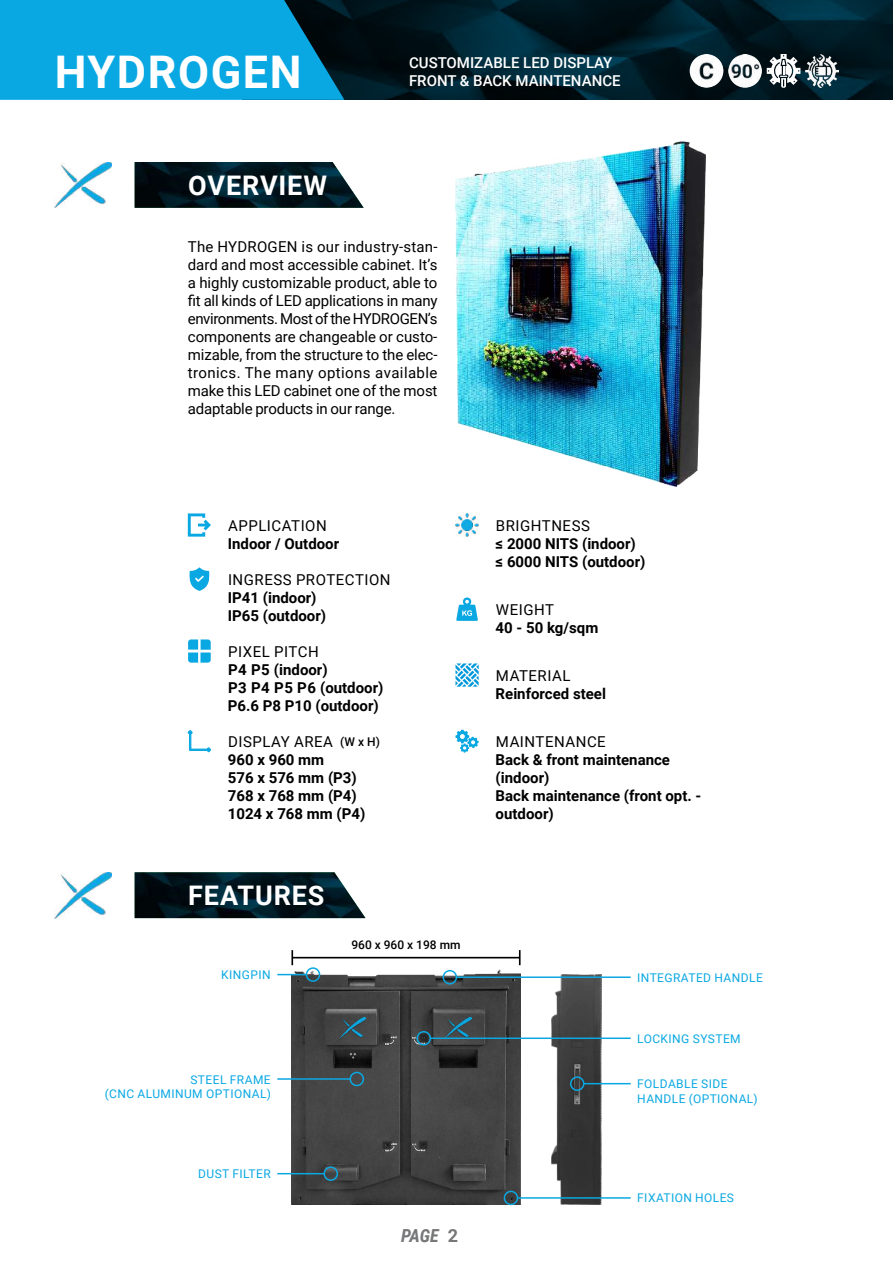
<style>
.page{position:relative;width:893px;height:1263px;background:#fff}
.page>*{position:absolute;margin:0;border:0;box-sizing:border-box;transform-origin:0 0}
.t1{font:700 45px "Roboto";letter-spacing:.035em;color:#fff}
.t2{font:700 27px "Roboto";letter-spacing:.03em;color:#fff}
.t3{font:italic 700 18px "Roboto Condensed";color:#767778}
.t4{font:15px/18px "Roboto";letter-spacing:.035em;color:#000;text-align:justify}
.t5{font:700 15px/18px "Roboto";color:#000}
.t6{font:500 15px/18px "Roboto";color:#fff}
.t7{font:12px/14.4px "Roboto";letter-spacing:.035em;color:#0aa8e2}
.t8{font:500 12px "Roboto";color:#000}
.s1{font-family:"Roboto";font-style:normal;color:#787677}
</style>
<div class="page">
<img style="left:344px;top:0;width:549px;height:100px">
<svg style="left:0;top:0;width:344px;height:100px;background:#099cd1"></svg>
<svg style="left:767px;top:54px;width:33px;height:34px"></svg>
<img style="left:805px;top:54px;width:34px;height:34px">
<img style="left:728px;top:54px;width:34px;height:34px;border-radius:17px">
<img style="left:690px;top:54px;width:33px;height:34px;border-radius:17px">
<hr style="left:292px;top:957px;width:228px;height:1px;background:#000">
<svg style="left:519px;top:950px;width:2px;height:15px"></svg>
<svg style="left:291px;top:950px;width:2px;height:15px"></svg>
<img style="left:291px;top:969px;width:230px;height:235px">
<img style="left:551px;top:975px;width:50px;height:229px">
<img style="left:339px;top:1017px;width:27px;height:21px">
<img style="left:444px;top:1017px;width:27px;height:20px">
<div style="left:570px;top:1076px;width:14px;height:15px;border:2px solid #0aa8e2;border-radius:50%"></div>
<div style="left:416px;top:1031px;width:15px;height:14px;border:2px solid #0aa8e2;border-radius:50%"></div>
<div style="left:443px;top:970px;width:14px;height:14px;border:2px solid #0aa8e2;border-radius:50%"></div>
<div style="left:504px;top:1191px;width:14px;height:14px;border:2px solid #0aa8e2;border-radius:50%"></div>
<div style="left:323px;top:1166px;width:15px;height:15px;border:2px solid #0aa8e2;border-radius:50%"></div>
<div style="left:350px;top:1072px;width:14px;height:14px;border:2px solid #0aa8e2;border-radius:50%"></div>
<div style="left:306px;top:967px;width:14px;height:15px;border:2px solid #0aa8e2;border-radius:50%"></div>
<hr style="left:584px;top:1083px;width:47px;height:1px;background:#0aa8e2">
<hr style="left:430px;top:1037px;width:201px;height:2px;background:#0aa8e2">
<hr style="left:456px;top:976px;width:175px;height:2px;background:#0aa8e2">
<hr style="left:518px;top:1197px;width:113px;height:2px;background:#0aa8e2">
<hr style="left:277px;top:1173px;width:47px;height:1px;background:#0aa8e2">
<hr style="left:277px;top:1078px;width:74px;height:2px;background:#0aa8e2">
<hr style="left:277px;top:974px;width:30px;height:1px;background:#0aa8e2">
<img style="left:455px;top:142px;width:250px;height:344px">
<svg style="left:189px;top:567px;width:20px;height:24px"></svg>
<svg style="left:188px;top:639px;width:23px;height:24px"></svg>
<svg style="left:188px;top:513px;width:23px;height:24px"></svg>
<svg style="left:455px;top:663px;width:24px;height:24px"></svg>
<svg style="left:455px;top:730px;width:24px;height:23px"></svg>
<svg style="left:456px;top:597px;width:22px;height:24px"></svg>
<svg style="left:188px;top:730px;width:23px;height:23px"></svg>
<img style="left:455px;top:513px;width:24px;height:24px">
<img style="left:135px;top:872px;width:230px;height:46px">
<img style="left:135px;top:162px;width:229px;height:46px">
<img style="left:54px;top:872px;width:58px;height:46px">
<img style="left:54px;top:162px;width:58px;height:46px">
<h1 class="t1" style="left:55px;top:40px;width:248px">HYDROGEN</h1>
<h2 class="t2" style="left:188px;top:167px;width:140px">OVERVIEW</h2>
<p class="t6" style="left:409px;top:53px;width:213px">CUSTOMIZABLE LED DISPLAY<br>FRONT &amp; BACK MAINTENANCE</p>
<p class="t4" style="left:188px;top:237px;width:251px">The HYDROGEN is our industry-stan&shy;dard and most accessible cabinet. It’s a highly customizable product, able to fit all kinds of LED applications in many environments. Most of the HYDROGEN’s components are changeable or custo&shy;mizable, from the structure to the elec&shy;tronics. The many options available make this LED cabinet one of the most adaptable products in our range.</p>
<p class="t4" style="left:228px;top:516px;width:100px">APPLICATION</p>
<p class="t5" style="left:228px;top:534px;width:113px">Indoor / Outdoor</p>
<p class="t4" style="left:228px;top:570px;width:164px">INGRESS PROTECTION</p>
<p class="t5" style="left:228px;top:588px;width:100px">IP41 (indoor)<br>IP65 (outdoor)</p>
<p class="t4" style="left:228px;top:642px;width:92px">PIXEL PITCH</p>
<p class="t5" style="left:228px;top:660px;width:157px">P4 P5 (indoor)<br>P3 P4 P5 P6 (outdoor)<br>P6.6 P8 P10 (outdoor)</p>
<p class="t4" style="left:228px;top:732px;width:106px">DISPLAY AREA</p>
<p class="t5" style="left:228px;top:750px;width:139px">960 x 960 mm<br>576 x 576 mm (P3)<br>768 x 768 mm (P4)<br>1024 x 768 mm (P4)</p>
<p class="t8" style="left:340px;top:733px;width:41px">(W x H)</p>
<h2 class="t2" style="left:188px;top:877px;width:138px">FEATURES</h2>
<p class="t7" style="left:221px;top:967px;width:51px">KINGPIN</p>
<p class="t8" style="left:351px;top:936px;width:111px">960 x 960 x 198 mm</p>
<p class="t7" style="left:105px;top:1071px;width:168px;text-align:right">STEEL FRAME<br>(CNC ALUMINUM OPTIONAL)</p>
<p class="t7" style="left:198px;top:1166px;width:74px">DUST FILTER</p>
<p class="t3" style="left:401px;top:1223px;width:59px">PAGE <span class="s1">2</span></p>
<p class="t4" style="left:496px;top:516px;width:96px">BRIGHTNESS</p>
<p class="t5" style="left:496px;top:534px;width:151px">≤ 2000 NITS (indoor) ≤ 6000 NITS (outdoor)</p>
<p class="t4" style="left:496px;top:600px;width:60px">WEIGHT</p>
<p class="t5" style="left:496px;top:618px;width:104px">40 - 50 kg/sqm</p>
<p class="t4" style="left:496px;top:666px;width:76px">MATERIAL</p>
<p class="t5" style="left:496px;top:684px;width:112px">Reinforced steel</p>
<p class="t4" style="left:496px;top:732px;width:111px">MAINTENANCE</p>
<p class="t5" style="left:496px;top:750px;width:207px">Back &amp; front maintenance (indoor)<br>Back maintenance (front opt. - outdoor)</p>
<p class="t7" style="left:637px;top:970px;width:127px">INTEGRATED HANDLE</p>
<p class="t7" style="left:637px;top:1031px;width:105px">LOCKING SYSTEM</p>
<p class="t7" style="left:637px;top:1076px;width:122px">FOLDABLE SIDE<br>HANDLE (OPTIONAL)</p>
<p class="t7" style="left:637px;top:1190px;width:98px">FIXATION HOLES</p>
</div>
